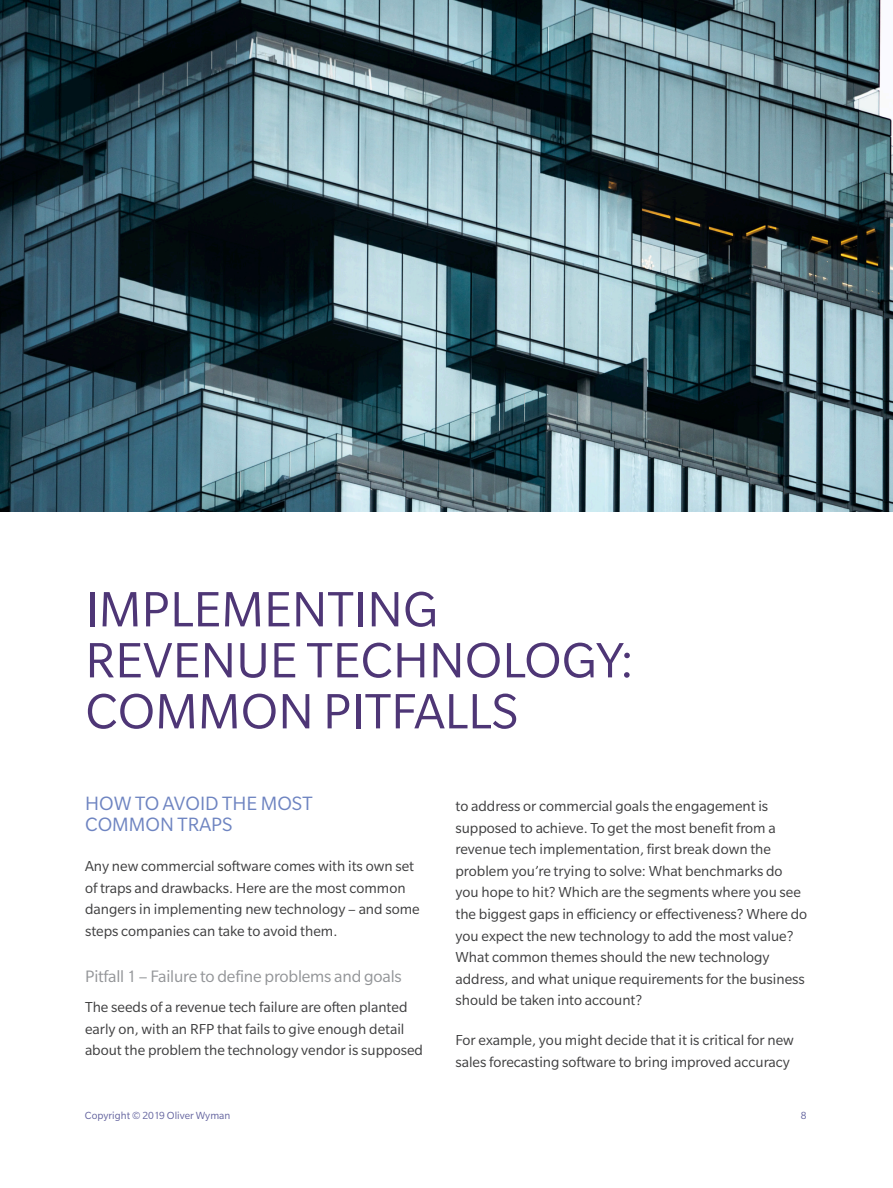
<style>
.page{position:relative;width:893px;height:1188px;background:#fff}
.page>*{position:absolute;margin:0;border:0;box-sizing:border-box;transform-origin:0 0}
.Heading1{font:54px/51px "Slate Pro";color:#4e3676}
.Heading3{font:21px/21px "Slate Pro";color:#6e84c1}
.Heading4{font:18px "Slate Pro";letter-spacing:-.01em;color:#939598}
.t1{font:15.75px/21.6px "Slate Pro";color:#3e3e3f}
.t2{font:11.25px "Slate Pro";color:#64649f}
</style>
<div class="page">
<img style="left:0;top:0;width:893px;height:512px">
<p class="Heading1" style="left:85px;top:584px;width:550px">IMPLEMENTING<br>REVENUE TECHNOLOGY:<br>COMMON PITFALLS</p>
<p class="Heading3" style="left:85px;top:793px;width:229px">HOW TO AVOID THE MOST<br>COMMON TRAPS</p>
<p class="t1" style="left:85px;top:855px;width:336px">Any new commercial software comes with its own set of traps and drawbacks. Here are the most common dangers in implementing new technology – and some steps companies can take to avoid them.</p>
<p class="Heading4" style="left:85px;top:967px;width:318px">Pitfall 1 – Failure to define problems and goals</p>
<p class="t1" style="left:85px;top:996px;width:339px">The seeds of a revenue tech failure are often planted early on, with an RFP that fails to give enough detail about the problem the technology vendor is supposed</p>
<p class="t1" style="left:455px;top:795px;width:353px">to address or commercial goals the engagement is supposed to achieve. To get the most benefit from a revenue tech implementation, first break down the problem you’re trying to solve: What benchmarks do you hope to hit? Which are the segments where you see the biggest gaps in efficiency or effectiveness? Where do you expect the new technology to add the most value?<br>What common themes should the new technology address, and what unique requirements for the business should be taken into account?</p>
<p class="t1" style="left:455px;top:1029px;width:340px">For example, you might decide that it is critical for new sales forecasting software to bring improved accuracy</p>
<p class="t2" style="left:85px;top:1110px;width:147px">Copyright © 2019 Oliver Wyman</p>
<p class="t2" style="left:801px;top:1110px;width:7px">8</p>
</div>
